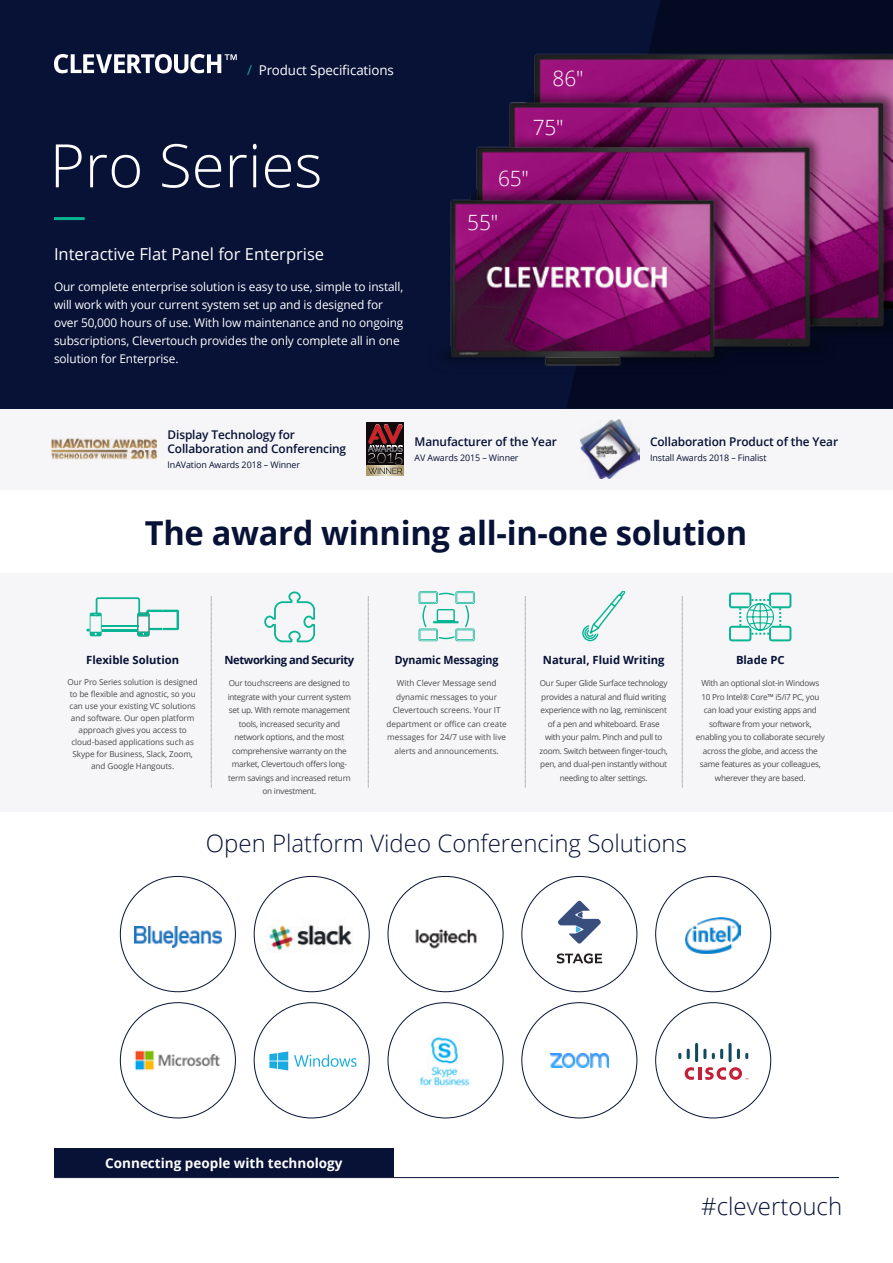
<style>
.page{position:relative;width:893px;height:1263px;background:#fff}
.page>*{position:absolute;margin:0;border:0;box-sizing:border-box;transform-origin:0 0}
.t1{font:300 60px "Open Sans";color:#fff}
.t2{font:700 33px "Open Sans";letter-spacing:-.01em;color:#071236}
.t3{font:300 24px "Open Sans";color:#071236}
.t4{font:300 21px "Open Sans";letter-spacing:-.01em;color:#fff}
.t5{font:16.5px "Open Sans";color:#fff}
.t6{font:700 13.5px "Open Sans";color:#fff}
.t7{font:13.5px "Open Sans";letter-spacing:-.01em;color:#fff}
.t8{font:12px/18px "Open Sans";letter-spacing:-.01em;color:#fff}
.t9{font:600 12px/14.4px "Open Sans";letter-spacing:-.01em;color:#071236}
.t10{font:700 11.25px "Open Sans";color:#071236}
.t11{font:700 11.25px "Open Sans";letter-spacing:-.04em;color:#071236}
.t12{font:700 11.25px "Open Sans";color:#071236;scale:.95 1}
.t13{font:9px "Open Sans";letter-spacing:-.01em;color:#071236}
.t14{font:8.25px/13.5px "Open Sans";letter-spacing:-.03em;color:#4b4c4d;text-align:center}
.t15{font:8.25px/12px "Open Sans";letter-spacing:-.01em;color:#4b4c4d;text-align:center}
.t16{font:8.25px/13.5px "Open Sans";color:#4b4c4d;text-align:center}
.s1{color:#08b592}
</style>
<div class="page">
<div style="left:0;top:408px;width:893px;height:82px;background:#f6f5f7"></div>
<div style="left:0;top:0;width:893px;height:408px;background:#071236"></div>
<div style="left:567px;top:0;width:326px;height:408px;background:#030a22"></div>
<img style="left:446px;top:3px;width:447px;height:395px">
<svg style="left:54px;top:54px;width:183px;height:19px"></svg>
<hr style="left:54px;top:217px;width:31px;height:3px;background:#08b592">
<hr style="left:54px;top:1177px;width:785px;height:1px;background:#071236">
<div style="left:54px;top:1148px;width:340px;height:29px;background:#071236"></div>
<img style="left:52px;top:438px;width:105px;height:22px">
<div style="left:367px;top:422px;width:37px;height:44px;background:#110a0c"></div>
<img style="left:368px;top:424px;width:35px;height:20px">
<svg style="left:368px;top:445px;width:35px;height:29px"></svg>
<img style="left:581px;top:420px;width:58px;height:58px">
<img style="left:134px;top:1050px;width:86px;height:21px">
<svg style="left:269px;top:1051px;width:88px;height:19px"></svg>
<svg style="left:678px;top:1043px;width:70px;height:37px"></svg>
<img style="left:686px;top:917px;width:55px;height:37px">
<img style="left:419px;top:1035px;width:51px;height:52px">
<img style="left:550px;top:1054px;width:58px;height:13px">
<img style="left:135px;top:926px;width:87px;height:22px">
<img style="left:269px;top:918px;width:83px;height:34px">
<img style="left:394px;top:928px;width:83px;height:33px">
<svg style="left:556px;top:953px;width:46px;height:10px"></svg>
<svg style="left:558px;top:900px;width:43px;height:44px"></svg>
<div style="left:0;top:574px;width:893px;height:238px;background:#f6f5f7"></div>
<svg style="left:264px;top:591px;width:51px;height:51px"></svg>
<svg style="left:729px;top:593px;width:62px;height:48px"></svg>
<svg style="left:86px;top:597px;width:93px;height:39px"></svg>
<svg style="left:582px;top:591px;width:43px;height:50px"></svg>
<svg style="left:419px;top:591px;width:56px;height:50px"></svg>
<svg style="left:368px;top:597px;width:1px;height:191px"></svg>
<svg style="left:525px;top:597px;width:1px;height:191px"></svg>
<svg style="left:682px;top:597px;width:1px;height:191px"></svg>
<svg style="left:211px;top:597px;width:1px;height:191px"></svg>
<p class="t7" style="left:247px;top:61px;width:148px"><span class="s1">/</span> Product Specifications</p>
<p class="t1" style="left:50px;top:124px;width:274px">Pro Series</p>
<p class="t5" style="left:54px;top:243px;width:272px">Interactive Flat Panel for Enterprise</p>
<p class="t8" style="left:54px;top:277px;width:351px">Our complete enterprise solution is easy to use, simple to install, will work with your current system set up and is designed for over 50,000 hours of use. With low maintenance and no ongoing subscriptions, Clevertouch provides the only complete all in one solution for Enterprise.</p>
<p class="t4" style="left:553px;top:64px;width:32px">86"</p>
<p class="t4" style="left:533px;top:113px;width:32px">75"</p>
<p class="t4" style="left:498px;top:164px;width:32px">65"</p>
<p class="t4" style="left:467px;top:208px;width:32px">55"</p>
<p class="t9" style="left:168px;top:427px;width:180px">Display Technology for<br>Collaboration and Conferencing</p>
<p class="t13" style="left:168px;top:459px;width:134px">InAVation Awards 2018 – Winner</p>
<p class="t9" style="left:415px;top:434px;width:144px">Manufacturer of the Year</p>
<p class="t13" style="left:415px;top:452px;width:106px">AV Awards 2015 – Winner</p>
<p class="t9" style="left:650px;top:434px;width:190px">Collaboration Product of the Year</p>
<p class="t13" style="left:650px;top:452px;width:118px">Install Awards 2018 – Finalist</p>
<p class="t2" style="left:145px;top:509px;width:604px">The award winning all-in-one solution</p>
<p class="t10" style="left:86px;top:652px;width:94px">Flexible Solution</p>
<p class="t15" style="left:68px;top:675px;width:132px">Our Pro Series solution is designed to be flexible and agnostic, so you can use your existing VC solutions and software. Our open platform approach gives you access to cloud-based applications such as<br>Skype for Business, Slack, Zoom, and Google Hangouts.</p>
<p class="t11" style="left:225px;top:652px;width:131px">Networking and Security</p>
<p class="t14" style="left:228px;top:676px;width:125px">Our touchscreens are designed to integrate with your current system set up. With remote management tools, increased security and network options, and the most comprehensive warranty on the market, Clevertouch offers long&shy;term savings and increased return on investment.</p>
<p class="t12" style="left:395px;top:652px;width:111px">Dynamic Messaging</p>
<p class="t16" style="left:386px;top:676px;width:122px">With Clever Message send dynamic messages to your<br>Clevertouch screens. Your IT department or office can create messages for 24/7 use with live alerts and announcements.</p>
<p class="t10" style="left:543px;top:652px;width:123px">Natural, Fluid Writing</p>
<p class="t14" style="left:540px;top:676px;width:130px">Our Super Glide Surface technology provides a natural and fluid writing experience with no lag, reminiscent of a pen and whiteboard. Erase with your palm. Pinch and pull to zoom. Switch between finger-touch, pen, and dual-pen instantly without needing to alter settings.</p>
<p class="t10" style="left:736px;top:652px;width:50px">Blade PC</p>
<p class="t14" style="left:696px;top:676px;width:130px">With an optional slot-in Windows<br>10 Pro Intel® Core™ i5/i7 PC, you can load your existing apps and software from your network, enabling you to collaborate securely across the globe, and access the same features as your colleagues, wherever they are based.</p>
<p class="t3" style="left:206px;top:827px;width:483px">Open Platform Video Conferencing Solutions</p>
<p class="t6" style="left:105px;top:1153px;width:239px">Connecting people with technology</p>
<p class="t3" style="left:701px;top:1190px;width:142px">#clevertouch</p>
</div>
